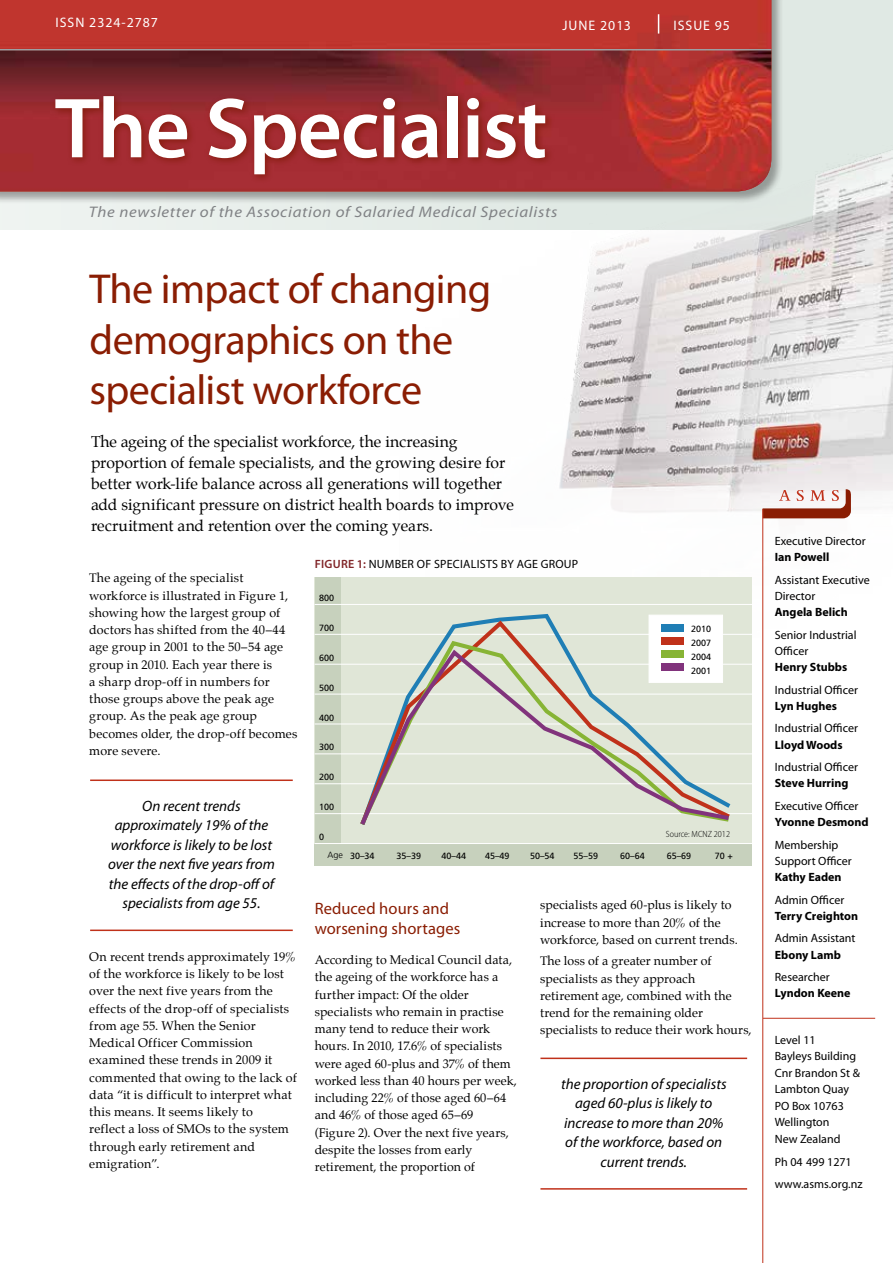
<style>
.page{position:relative;width:893px;height:1263px;background:#fff}
.page>*{position:absolute;margin:0;border:0;box-sizing:border-box;transform-origin:0 0}
.t1{font:600 85.95px "Myriad Pro";letter-spacing:-.015em;color:#fff}
.t2{font:42px/50.4px "Myriad Pro";letter-spacing:-.015em;color:#8a1d03}
.t3{font:16.5px/20.2px "Myriad Pro";letter-spacing:.005em;color:#8a1d03}
.t4{font:15.75px/21px "Palatino";color:#000}
.t5{font:italic 15.3px "Myriad Pro";letter-spacing:.04em;color:#808285;scale:1.1 1}
.t6{font:italic 15px/19.5px "Myriad Pro";color:#000;text-align:center}
.t7{font:13.8px "Myriad Pro";letter-spacing:.07em;color:#fff}
.t8{font:12.3px/17.2px "Palatino";letter-spacing:.01em;color:#000}
.t9{font:12px/16.5px "Myriad Pro";color:#000}
.t10{font:700 12px "Myriad Pro";color:#000}
.t11{font:12px "Myriad Pro";letter-spacing:.02em;color:#000}
.t12{font:9px/14.1px "Frutiger";color:#000;text-align:justify}
.t13{font:300 semi-condensed 9px "Myriad Pro";color:#000}
.s1{font-weight:600;color:#812629}
.s2{font-weight:300}
</style>
<div class="page">
<div style="left:0;top:0;width:893px;height:230px;background:#e0e9e4"></div>
<img style="left:559px;top:151px;width:334px;height:504px">
<div style="left:0;top:0;width:784px;height:205px;background:#000;opacity:.34"></div>
<img style="left:0;top:0;width:771px;height:191px">
<hr style="left:763px;top:1018px;width:112px;height:1px;background:#c0311a">
<svg style="left:658px;top:14px;width:1px;height:20px"></svg>
<div style="left:50px;top:91px;width:505px;height:92px;background:#7c1700;opacity:.75"></div>
<hr style="left:0;top:49px;width:771px;height:1px;background:#9d9fa2">
<svg style="left:762px;top:489px;width:89px;height:29px"></svg>
<hr style="left:762px;top:509px;width:1px;height:754px;background:#c0311a">
<hr style="left:540px;top:1057px;width:207px;height:2px;background:#c0311a">
<hr style="left:540px;top:1188px;width:207px;height:1px;background:#c0311a">
<hr style="left:90px;top:779px;width:203px;height:2px;background:#c0311a">
<hr style="left:90px;top:929px;width:203px;height:2px;background:#c0311a">
<div style="left:315px;top:843px;width:437px;height:23px;background:#c7d1bd"></div>
<div style="left:315px;top:577px;width:437px;height:267px;background:#e0e6d7"></div>
<div style="left:315px;top:577px;width:26px;height:267px;background:#c7d1bd"></div>
<hr style="left:315px;top:604px;width:438px;height:1px;background:#fff">
<hr style="left:315px;top:634px;width:438px;height:1px;background:#fff">
<hr style="left:315px;top:664px;width:438px;height:1px;background:#fff">
<hr style="left:315px;top:694px;width:438px;height:1px;background:#fff">
<hr style="left:315px;top:723px;width:438px;height:1px;background:#fff">
<hr style="left:315px;top:753px;width:438px;height:1px;background:#fff">
<hr style="left:315px;top:783px;width:438px;height:1px;background:#fff">
<hr style="left:315px;top:813px;width:438px;height:1px;background:#fff">
<hr style="left:315px;top:843px;width:438px;height:1px;background:#fff">
<svg style="left:444px;top:618px;width:290px;height:166px"></svg>
<svg style="left:438px;top:638px;width:295px;height:9px"></svg>
<svg style="left:357px;top:647px;width:376px;height:178px"></svg>
<div style="left:649px;top:615px;width:74px;height:68px;background:#fff"></div>
<div style="left:662px;top:625px;width:22px;height:7px;background:#1f7eb5"></div>
<div style="left:662px;top:637px;width:22px;height:8px;background:#c0311a"></div>
<div style="left:662px;top:650px;width:22px;height:7px;background:#87b435"></div>
<div style="left:662px;top:663px;width:22px;height:7px;background:#81337c"></div>
<p class="t7" style="left:56px;top:15px;width:104px">ISSN 2324-2787</p>
<p class="t7" style="left:674px;top:18px;width:58px">ISSUE 95</p>
<p class="t7" style="left:563px;top:18px;width:70px">JUNE 2013</p>
<h1 class="t1" style="left:55px;top:81px;width:494px">The Specialist</h1>
<p class="t5" style="left:89px;top:204px;width:427px">The newsletter of the Association of Salaried Medical Specialists</p>
<h2 class="t2" style="left:90px;top:265px;width:403px">The impact of changing demographics on the specialist workforce</h2>
<p class="t4" style="left:91px;top:431px;width:425px">The ageing of the specialist workforce, the increasing proportion of female specialists, and the growing desire for better work-life balance across all generations will together add significant pressure on district health boards to improve recruitment and retention over the coming years.</p>
<p class="t8" style="left:89px;top:569px;width:210px">The ageing of the specialist workforce is illustrated in Figure 1, showing how the largest group of doctors has shifted from the 40–44 age group in 2001 to the 50–54 age group in 2010. Each year there is<br>a sharp drop-off in numbers for those groups above the peak age group. As the peak age group becomes older, the drop-off becomes more severe.</p>
<p class="t6" style="left:108px;top:796px;width:168px">On recent trends approximately 19% of the workforce is likely to be lost over the next five years from the effects of the drop-off of specialists from age 55.</p>
<p class="t8" style="left:89px;top:948px;width:209px">On recent trends approximately 19% of the workforce is likely to be lost over the next five years from the effects of the drop-off of specialists from age 55. When the Senior<br>Medical Officer Commission examined these trends in 2009 it commented that owing to the lack of data “it is difficult to interpret what this means. It seems likely to<br>reflect a loss of SMOs to the system through early retirement and emigration”.</p>
<p class="t11" style="left:315px;top:558px;width:265px"><span class="s1">Figure 1:</span> Number of specialists by age group</p>
<p class="t12" style="left:319px;top:591px;width:17px">800</p>
<p class="t12" style="left:319px;top:621px;width:17px">700</p>
<p class="t12" style="left:319px;top:651px;width:17px">600</p>
<p class="t12" style="left:319px;top:680px;width:17px">500</p>
<p class="t12" style="left:319px;top:710px;width:17px">400</p>
<p class="t12" style="left:319px;top:740px;width:17px">300</p>
<p class="t12" style="left:319px;top:770px;width:17px">200</p>
<p class="t12" style="left:319px;top:800px;width:17px">100</p>
<p class="t12" style="left:319px;top:830px;width:7px">0</p>
<p class="t12" style="left:691px;top:621px;width:22px">2010<br>2007<br>2004<br>2001</p>
<p class="t13" style="left:666px;top:829px;width:66px">Source: MCNZ 2012</p>
<p class="t12" style="left:327px;top:849px;width:49px"><span class="s2">Age</span> 30–34</p>
<p class="t12" style="left:397px;top:849px;width:26px">35–39</p>
<p class="t12" style="left:442px;top:849px;width:26px">40–44</p>
<p class="t12" style="left:485px;top:849px;width:26px">45–49</p>
<p class="t12" style="left:530px;top:849px;width:26px">50–54</p>
<p class="t12" style="left:574px;top:849px;width:26px">55–59</p>
<p class="t12" style="left:620px;top:849px;width:26px">60–64</p>
<p class="t12" style="left:667px;top:849px;width:26px">65–69</p>
<p class="t12" style="left:715px;top:849px;width:19px">70 +</p>
<h3 class="t3" style="left:315px;top:898px;width:147px">Reduced hours and worsening shortages</h3>
<p class="t8" style="left:315px;top:951px;width:204px">According to Medical Council data, the ageing of the workforce has a further impact: Of the older specialists who remain in practise many tend to reduce their work hours. In 2010, 17.6% of specialists were aged 60-plus and 37% of them worked less than 40 hours per week, including 22% of those aged 60–64 and 46% of those aged 65–69<br>(Figure 2). Over the next five years, despite the losses from early retirement, the proportion of</p>
<p class="t8" style="left:540px;top:896px;width:199px">specialists aged 60-plus is likely to increase to more than 20% of the workforce, based on current trends.</p>
<p class="t8" style="left:540px;top:952px;width:213px">The loss of a greater number of specialists as they approach retirement age, combined with the trend for the remaining older specialists to reduce their work hours,</p>
<p class="t6" style="left:561px;top:1074px;width:167px">the proportion of specialists aged 60-plus is likely to increase to more than 20% of the workforce, based on current trends.</p>
<p class="t9" style="left:775px;top:533px;width:92px">Executive Director</p>
<p class="t10" style="left:775px;top:550px;width:56px">Ian Powell</p>
<p class="t9" style="left:775px;top:572px;width:96px">Assistant Executive<br>Director</p>
<p class="t10" style="left:775px;top:605px;width:74px">Angela Belich</p>
<p class="t9" style="left:775px;top:627px;width:83px">Senior Industrial<br>Officer</p>
<p class="t10" style="left:775px;top:660px;width:74px">Henry Stubbs</p>
<p class="t9" style="left:775px;top:681px;width:85px">Industrial Officer</p>
<p class="t10" style="left:775px;top:699px;width:64px">Lyn Hughes</p>
<p class="t9" style="left:775px;top:720px;width:85px">Industrial Officer</p>
<p class="t10" style="left:775px;top:738px;width:69px">Lloyd Woods</p>
<p class="t9" style="left:775px;top:759px;width:85px">Industrial Officer</p>
<p class="t10" style="left:775px;top:776px;width:75px">Steve Hurring</p>
<p class="t9" style="left:775px;top:798px;width:85px">Executive Officer</p>
<p class="t10" style="left:775px;top:815px;width:95px">Yvonne Desmond</p>
<p class="t9" style="left:775px;top:837px;width:78px">Membership<br>Support Officer</p>
<p class="t10" style="left:775px;top:870px;width:68px">Kathy Eaden</p>
<p class="t9" style="left:775px;top:891px;width:71px">Admin Officer</p>
<p class="t10" style="left:775px;top:909px;width:85px">Terry Creighton</p>
<p class="t9" style="left:775px;top:930px;width:82px">Admin Assistant</p>
<p class="t10" style="left:775px;top:948px;width:68px">Ebony Lamb</p>
<p class="t9" style="left:775px;top:969px;width:56px">Researcher</p>
<p class="t10" style="left:775px;top:987px;width:77px">Lyndon Keene</p>
<p class="t9" style="left:775px;top:1031px;width:87px">Level 11<br>Bayleys Building<br>Cnr Brandon St &amp;<br>Lambton Quay<br>PO Box 10763<br>Wellington<br>New Zealand</p>
<p class="t9" style="left:775px;top:1150px;width:89px;line-height:22.8px">Ph 04 499 1271 www.asms.org.nz</p>
</div>
